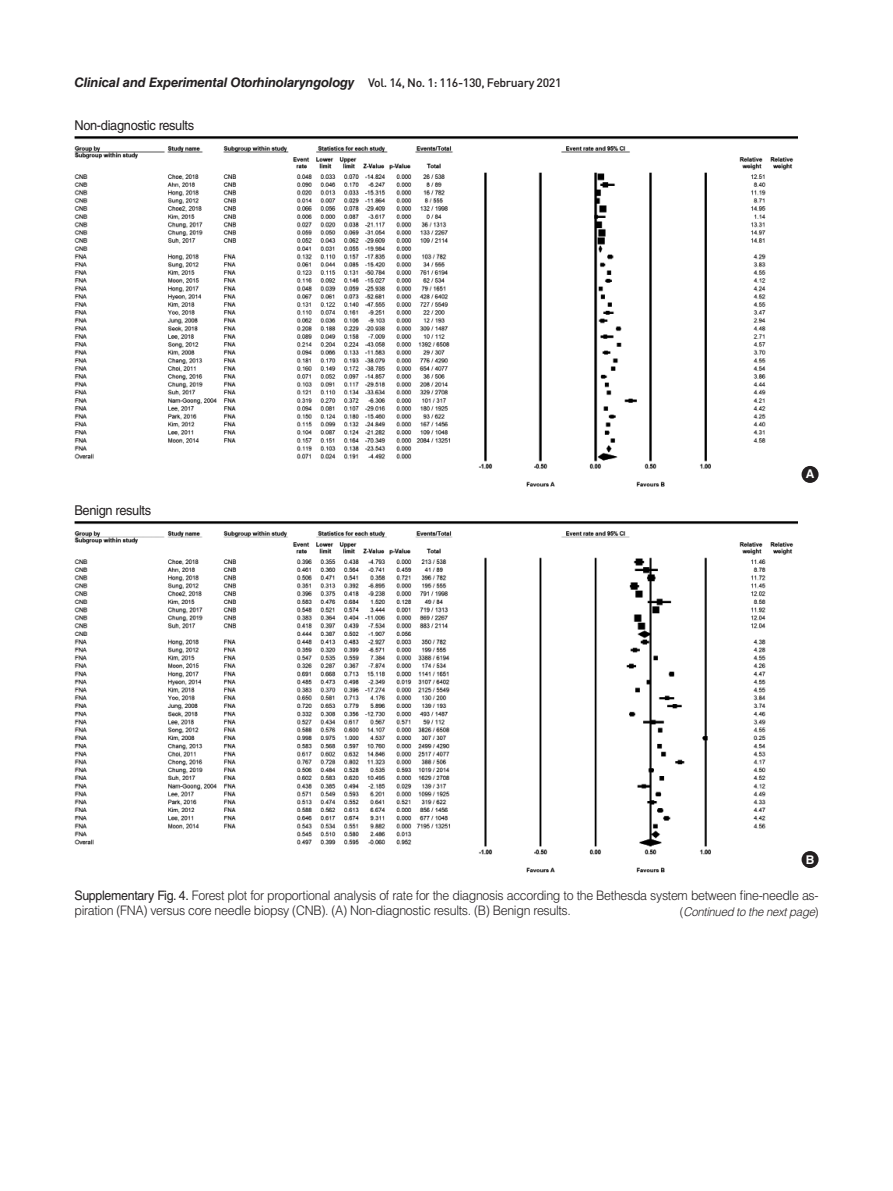
<style>
.page{position:relative;width:893px;height:1191px;background:#fff}
.page>*{position:absolute;margin:0;border:0;box-sizing:border-box;transform-origin:0 0}
.그림_지문9pt{font:13.5px "Helvetica LT Std";letter-spacing:-.025em;color:#231f20;scale:.95 1}
.표_그림_설명{font:300 13.05px/15.3px "Helvetica LT Std";letter-spacing:-.025em;color:#231f20;scale:.95 1}
.t1{font:italic 700 13.05px "Helvetica LT Std";letter-spacing:-.015em;color:#231f20}
.표_본문기본_Light{font:italic 300 12px "Helvetica LT Std";letter-spacing:-.025em;color:#231f20;scale:.95 1}
.t2{font:700 12px "Helvetica LT Std";color:#fff}
.s1{font-family:"DIN Pro";font-weight:500;font-style:normal;font-size:12.15px}
.s2{font-weight:400}
.s3{font-style:normal}
</style>
<div class="page">
<img style="left:74px;top:136px;width:723px;height:351px">
<div style="left:801px;top:466px;width:18px;height:17px;background:#231f20;border-radius:50%"></div>
<img style="left:74px;top:521px;width:723px;height:351px">
<div style="left:801px;top:851px;width:18px;height:17px;background:#231f20;border-radius:50%"></div>
<p class="t1" style="left:74px;top:74px;width:489px">Clinical and Experimental Otorhinolaryngology <span class="s1">Vol. 14, No. 1: 116-130, February 2021</span></p>
<p class="그림_지문9pt" style="left:74px;top:118px;width:128px">Non-diagnostic results</p>
<p class="그림_지문9pt" style="left:74px;top:503px;width:82px">Benign results</p>
<p class="t2" style="left:806px;top:467px;width:10px">A</p>
<p class="t2" style="left:806px;top:852px;width:10px">B</p>
<p class="표_그림_설명" style="left:74px;top:887px;width:785px"><span class="s2">Supplementary Fig. 4.</span> Forest plot for proportional analysis of rate for the diagnosis according to the Bethesda system between fine-needle as&shy;piration (FNA) versus core needle biopsy (CNB). (A) Non-diagnostic results. (B) Benign results.</p>
<p class="표_본문기본_Light" style="left:680px;top:904px;width:147px"><span class="s3">(</span>Continued to the next page<span class="s3">)</span></p>
</div>
